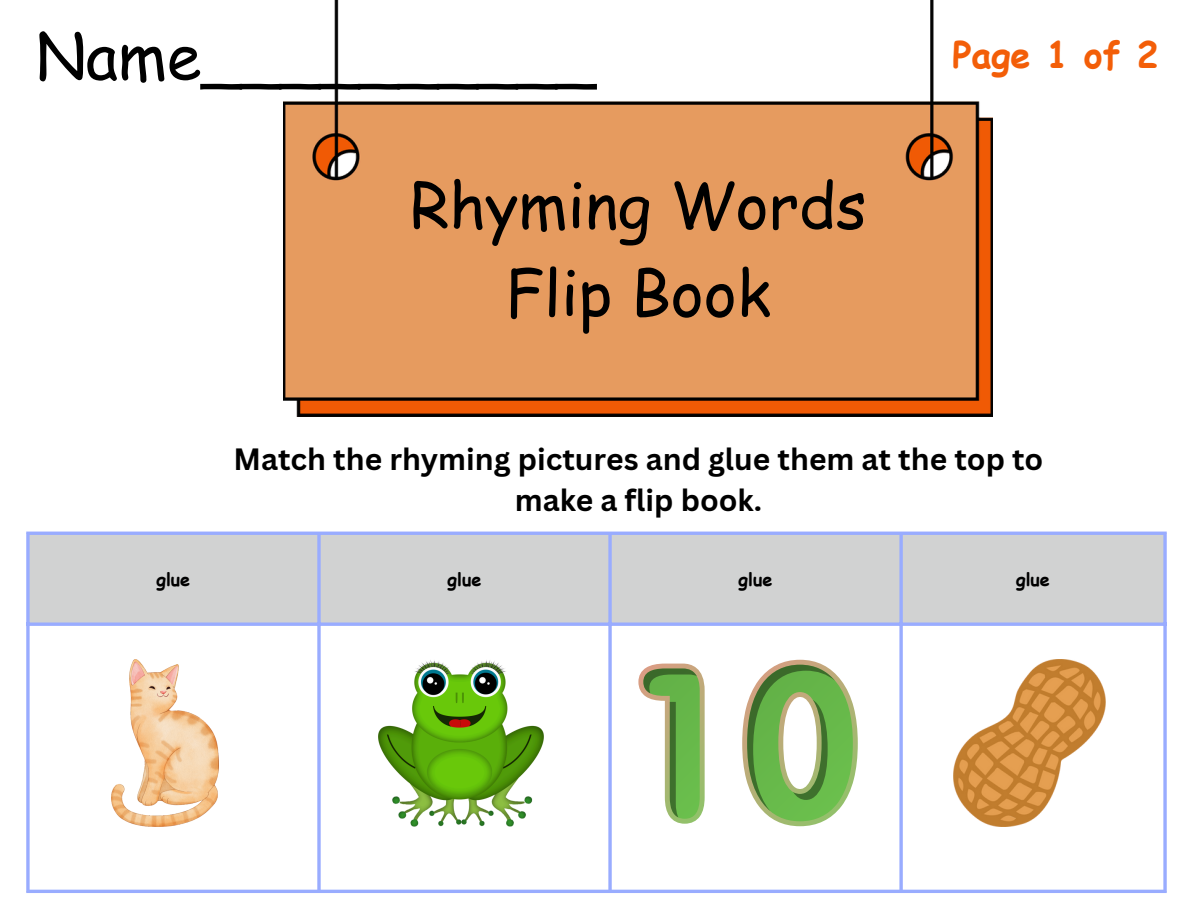
<style>
.page{position:relative;width:1188px;height:918px;background:#fff}
.page>*{position:absolute;margin:0;border:0;box-sizing:border-box;transform-origin:0 0}
.t1{font:63px/87.8px "Comic Sans MS";color:#000;text-align:center}
.t2{font:700 36px "Comic Sans MS";color:#f35e08}
.t3{font:700 30px/41.7px "Canva Sans";color:#000;text-align:center}
.t4{font:700 18px "Comic Sans MS";color:#000}
</style>
<div class="page">
<img style="left:284px;top:0;width:709px;height:417px">
<div style="left:30px;top:535px;width:1133px;height:88px;background:#d1d2d2"></div>
<svg style="left:26px;top:535px;width:4px;height:355px"></svg>
<svg style="left:317px;top:535px;width:4px;height:355px"></svg>
<svg style="left:608px;top:535px;width:4px;height:355px"></svg>
<svg style="left:899px;top:535px;width:4px;height:355px"></svg>
<svg style="left:1163px;top:535px;width:4px;height:355px"></svg>
<hr style="left:26px;top:532px;width:1141px;height:3px;background:#99acff">
<hr style="left:26px;top:623px;width:1141px;height:3px;background:#99acff">
<hr style="left:26px;top:890px;width:1141px;height:3px;background:#99acff">
<img style="left:111px;top:660px;width:107px;height:166px">
<img style="left:379px;top:660px;width:164px;height:166px">
<svg style="left:638px;top:664px;width:67px;height:160px"></svg>
<svg style="left:742px;top:660px;width:116px;height:166px"></svg>
<img style="left:953px;top:660px;width:152px;height:166px">
<p class="t1" style="left:36px;top:10px;width:562px">Name__________</p>
<p class="t2" style="left:952px;top:28px;width:208px">Page 1 of 2</p>
<p class="t1" style="left:410px;top:159px;width:458px">Rhyming Words<br>Flip Book</p>
<p class="t3" style="left:233px;top:437px;width:811px">Match the rhyming pictures and glue them at the top to make a flip book.</p>
<h1 class="t4" style="left:157px;top:566px;width:35px">glue</h1>
<h1 class="t4" style="left:448px;top:566px;width:35px">glue</h1>
<h2 class="t4" style="left:739px;top:566px;width:35px">glue</h2>
<p class="t4" style="left:1016px;top:566px;width:35px">glue</p>
</div>
